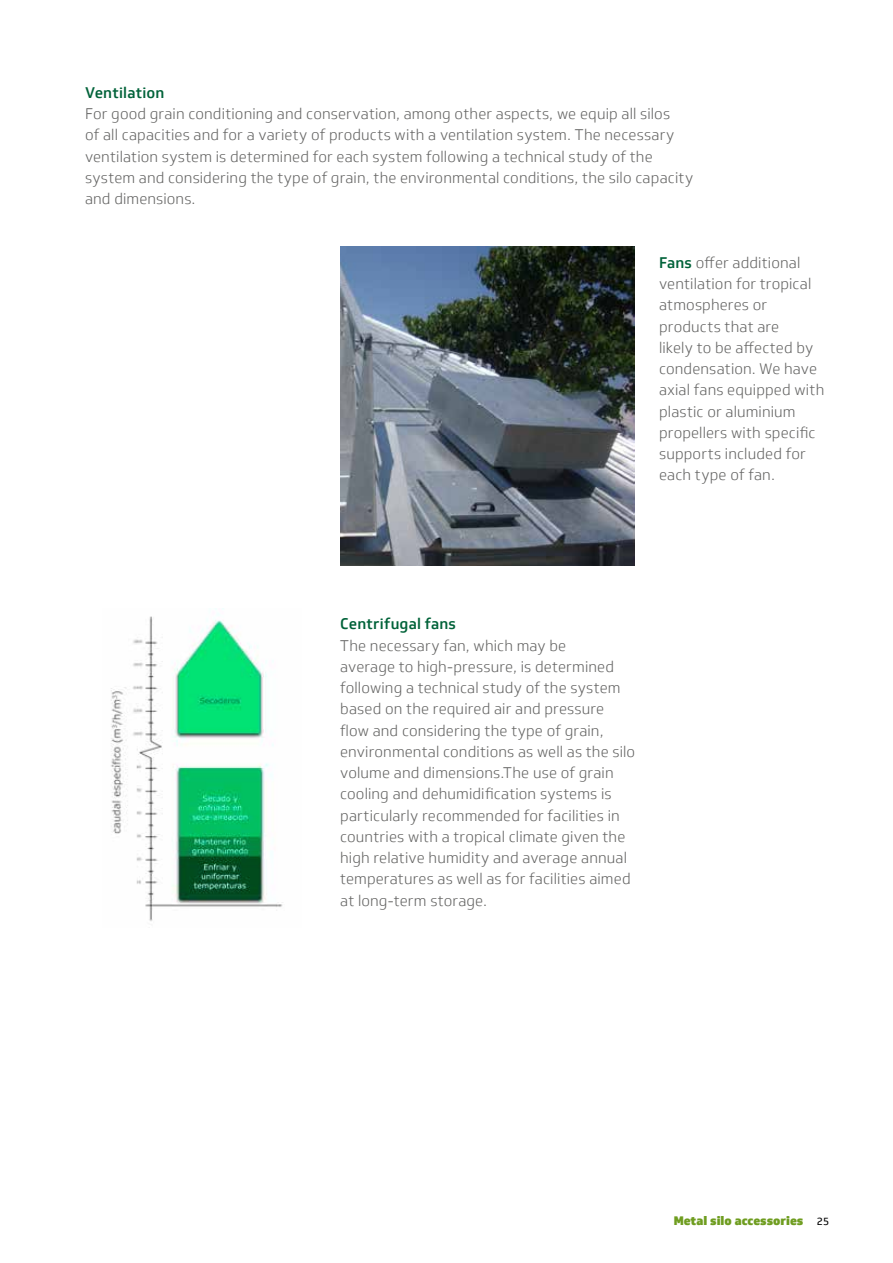
<style>
.page{position:relative;width:893px;height:1263px;background:#fff}
.page>*{position:absolute;margin:0;border:0;box-sizing:border-box;transform-origin:0 0}
.t1{font:300 15px/21.3px "Soleto";letter-spacing:.01em;color:#636362}
.t2{font:500 15px "Soleto";letter-spacing:.01em;color:#006239}
.t3{font:900 12px "Soleto";color:#6f9d20}
.s1{font-weight:500;color:#006239}
.s2{font-weight:400;font-size:10.5px;color:#000}
</style>
<div class="page">
<img style="left:340px;top:247px;width:294px;height:319px">
<img style="left:111px;top:608px;width:172px;height:313px">
<p class="t2" style="left:85px;top:83px;width:81px">Ventilation</p>
<p class="t1" style="left:85px;top:103px;width:610px">For good grain conditioning and conservation, among other aspects, we equip all silos<br>of all capacities and for a variety of products with a ventilation system. The necessary ventilation system is determined for each system following a technical study of the system and considering the type of grain, the environmental conditions, the silo capacity and dimensions.</p>
<p class="t1" style="left:659px;top:252px;width:167px"><span class="s1">Fans</span> offer additional ventilation for tropical atmospheres or products that are<br>likely to be affected by condensation. We have axial fans equipped with plastic or aluminium propellers with specific supports included for each type of fan.</p>
<p class="t2" style="left:340px;top:615px;width:117px">Centrifugal fans</p>
<p class="t1" style="left:340px;top:635px;width:297px">The necessary fan, which may be<br>average to high-pressure, is determined following a technical study of the system based on the required air and pressure flow and considering the type of grain, environmental conditions as well as the silo volume and dimensions.The use of grain cooling and dehumidification systems is particularly recommended for facilities in countries with a tropical climate given the high relative humidity and average annual temperatures as well as for facilities aimed at long-term storage.</p>
<p class="t3" style="left:674px;top:1212px;width:157px">Metal silo accessories <span class="s2">25</span></p>
</div>
